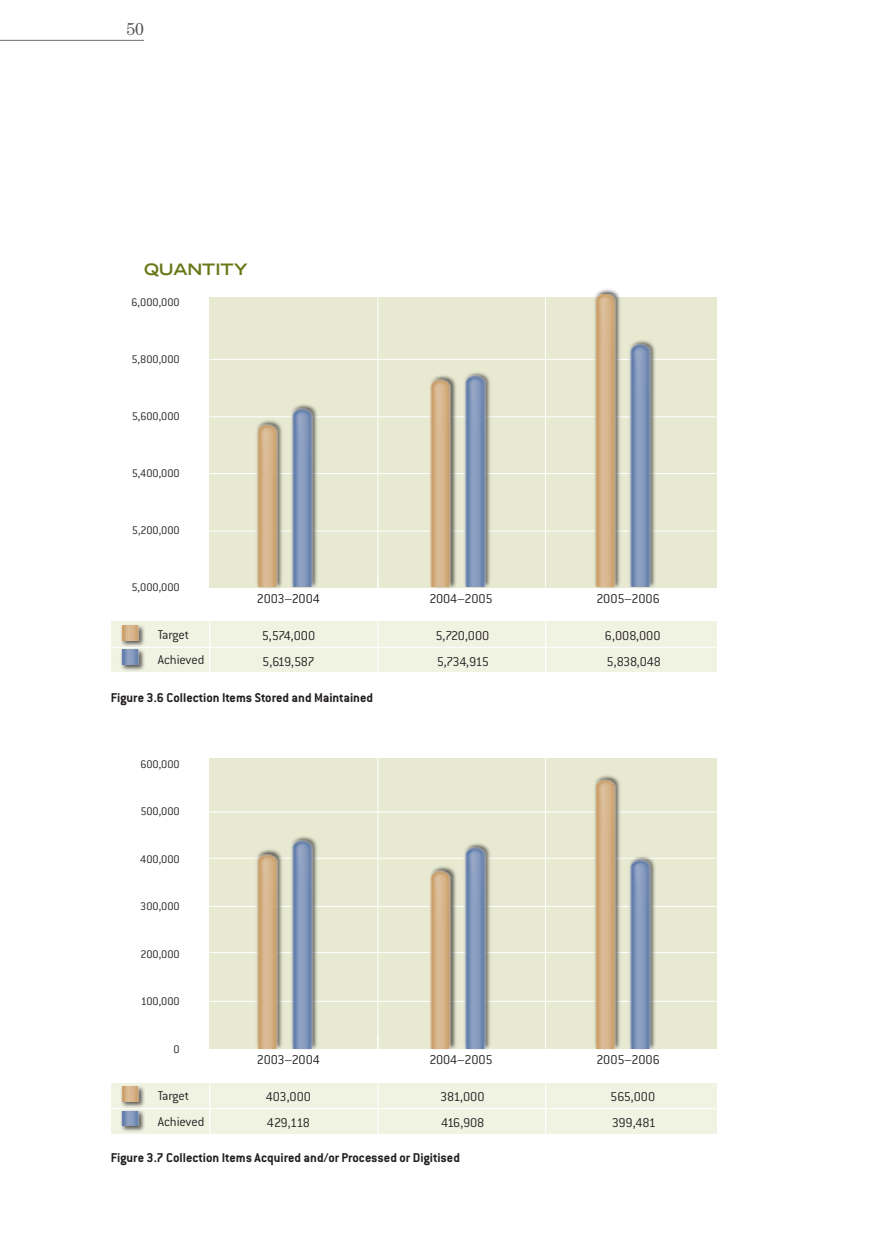
<style>
.page{position:relative;width:874px;height:1241px;background:#fff}
.page>*{position:absolute;margin:0;border:0;box-sizing:border-box;transform-origin:0 0}
.t1{font:17.5px "Century";color:#57585a}
.t2{font:700 expanded 15.75px "Trade Gothic LH";color:#677717}
.t3{font:300 14px/25.9px "Conduit ITC";letter-spacing:-.015em;color:#231f20}
.t4{font:700 14px "Conduit ITC";color:#231f20}
.t5{font:300 14px/25.9px "Conduit ITC";letter-spacing:-.06em;color:#231f20}
.t6{font:300 14px/25.9px "Conduit ITC";letter-spacing:-.04em;color:#231f20}
.t7{font:300 12.08px "Conduit ITC";color:#231f20}
</style>
<div class="page">
<hr style="left:0;top:40px;width:144px;height:1px;background:#6c6d70">
<div style="left:209px;top:297px;width:507px;height:290px;background:#e7ead1"></div>
<hr style="left:193px;top:530px;width:523px;height:1px;background:#fff">
<hr style="left:193px;top:359px;width:523px;height:1px;background:#fff">
<hr style="left:377px;top:294px;width:1px;height:293px;background:#fff">
<hr style="left:544px;top:294px;width:1px;height:293px;background:#fff">
<div style="left:111px;top:621px;width:604px;height:51px;background:#f0f2e2"></div>
<hr style="left:96px;top:646px;width:620px;height:1px;background:#fff">
<div style="left:119px;top:623px;width:26px;height:24px;background:#231f20;opacity:.75"></div>
<img style="left:120px;top:625px;width:22px;height:15px">
<div style="left:119px;top:647px;width:26px;height:24px;background:#231f20;opacity:.75"></div>
<img style="left:120px;top:649px;width:22px;height:15px">
<hr style="left:209px;top:612px;width:1px;height:69px;background:#fff">
<hr style="left:377px;top:574px;width:1px;height:107px;background:#fff">
<hr style="left:545px;top:615px;width:1px;height:66px;background:#fff">
<hr style="left:193px;top:416px;width:523px;height:1px;background:#fff">
<hr style="left:193px;top:473px;width:523px;height:1px;background:#fff">
<img style="left:253px;top:416px;width:35px;height:170px">
<img style="left:288px;top:404px;width:36px;height:182px">
<img style="left:426px;top:375px;width:35px;height:211px">
<img style="left:461px;top:372px;width:36px;height:214px">
<div style="left:592px;top:287px;width:29px;height:302px;background:#231f20;opacity:.75"></div>
<img style="left:590px;top:294px;width:35px;height:292px">
<img style="left:625px;top:340px;width:37px;height:246px">
<div style="left:209px;top:758px;width:507px;height:290px;background:#e7ead1"></div>
<hr style="left:193px;top:1000px;width:523px;height:1px;background:#fff">
<hr style="left:193px;top:857px;width:523px;height:1px;background:#fff">
<hr style="left:377px;top:755px;width:1px;height:293px;background:#fff">
<hr style="left:544px;top:755px;width:1px;height:293px;background:#fff">
<div style="left:111px;top:1082px;width:604px;height:51px;background:#f0f2e2"></div>
<hr style="left:96px;top:1107px;width:620px;height:1px;background:#fff">
<div style="left:119px;top:1084px;width:26px;height:24px;background:#231f20;opacity:.75"></div>
<img style="left:120px;top:1086px;width:22px;height:15px">
<div style="left:119px;top:1108px;width:26px;height:24px;background:#231f20;opacity:.75"></div>
<img style="left:120px;top:1110px;width:22px;height:15px">
<hr style="left:209px;top:1073px;width:1px;height:69px;background:#fff">
<hr style="left:377px;top:1035px;width:1px;height:107px;background:#fff">
<hr style="left:545px;top:1076px;width:1px;height:66px;background:#fff">
<hr style="left:193px;top:905px;width:523px;height:1px;background:#fff">
<hr style="left:193px;top:951px;width:523px;height:1px;background:#fff">
<img style="left:253px;top:812px;width:35px;height:235px">
<img style="left:288px;top:812px;width:36px;height:235px">
<img style="left:426px;top:857px;width:35px;height:190px">
<img style="left:461px;top:812px;width:36px;height:235px">
<hr style="left:193px;top:811px;width:523px;height:1px;background:#fff">
<img style="left:590px;top:775px;width:35px;height:272px">
<img style="left:625px;top:811px;width:37px;height:236px">
<p class="t1" style="left:126px;top:19px;width:19px">50</p>
<p class="t2" style="left:144px;top:259px;width:105px">QUANTITY</p>
<p class="t7" style="left:131px;top:296px;width:50px">6,000,000</p>
<p class="t7" style="left:131px;top:353px;width:50px">5,800,000</p>
<p class="t7" style="left:132px;top:410px;width:49px">5,600,000</p>
<p class="t7" style="left:132px;top:467px;width:49px">5,400,000</p>
<p class="t7" style="left:132px;top:524px;width:49px">5,200,000</p>
<p class="t7" style="left:131px;top:581px;width:50px">5,000,000</p>
<p class="t3" style="left:257px;top:585px;width:64px">2003–2004</p>
<p class="t3" style="left:429px;top:585px;width:65px">2004–2005</p>
<p class="t3" style="left:596px;top:585px;width:65px">2005–2006</p>
<p class="t3" style="left:158px;top:622px;width:48px;line-height:25.2px">Target<br>Achieved</p>
<p class="t5" style="left:261px;top:622px;width:55px">5,574,000<br>5,619,587</p>
<p class="t6" style="left:435px;top:622px;width:55px">5,720,000<br>5,734,915</p>
<p class="t3" style="left:604px;top:622px;width:58px">6,008,000<br>5,838,048</p>
<p class="t4" style="left:111px;top:689px;width:264px">Figure 3.6 Collection Items Stored and Maintained</p>
<p class="t7" style="left:140px;top:757px;width:41px">600,000</p>
<p class="t7" style="left:140px;top:804px;width:41px">500,000</p>
<p class="t7" style="left:140px;top:852px;width:41px">400,000</p>
<p class="t7" style="left:140px;top:899px;width:41px">300,000</p>
<p class="t7" style="left:140px;top:947px;width:41px">200,000</p>
<p class="t7" style="left:141px;top:994px;width:40px">100,000</p>
<p class="t7" style="left:173px;top:1042px;width:8px">0</p>
<p class="t3" style="left:257px;top:1046px;width:64px">2003–2004</p>
<p class="t3" style="left:429px;top:1046px;width:65px">2004–2005</p>
<p class="t3" style="left:596px;top:1046px;width:65px">2005–2006</p>
<p class="t3" style="left:158px;top:1083px;width:48px;line-height:25.2px">Target<br>Achieved</p>
<p class="t3" style="left:266px;top:1083px;width:47px">403,000<br>429,118</p>
<p class="t3" style="left:440px;top:1083px;width:46px">381,000<br>416,908</p>
<p class="t3" style="left:610px;top:1083px;width:47px">565,000<br>399,481</p>
<p class="t4" style="left:111px;top:1149px;width:350px">Figure 3.7 Collection Items Acquired and/or Processed or Digitised</p>
</div>
